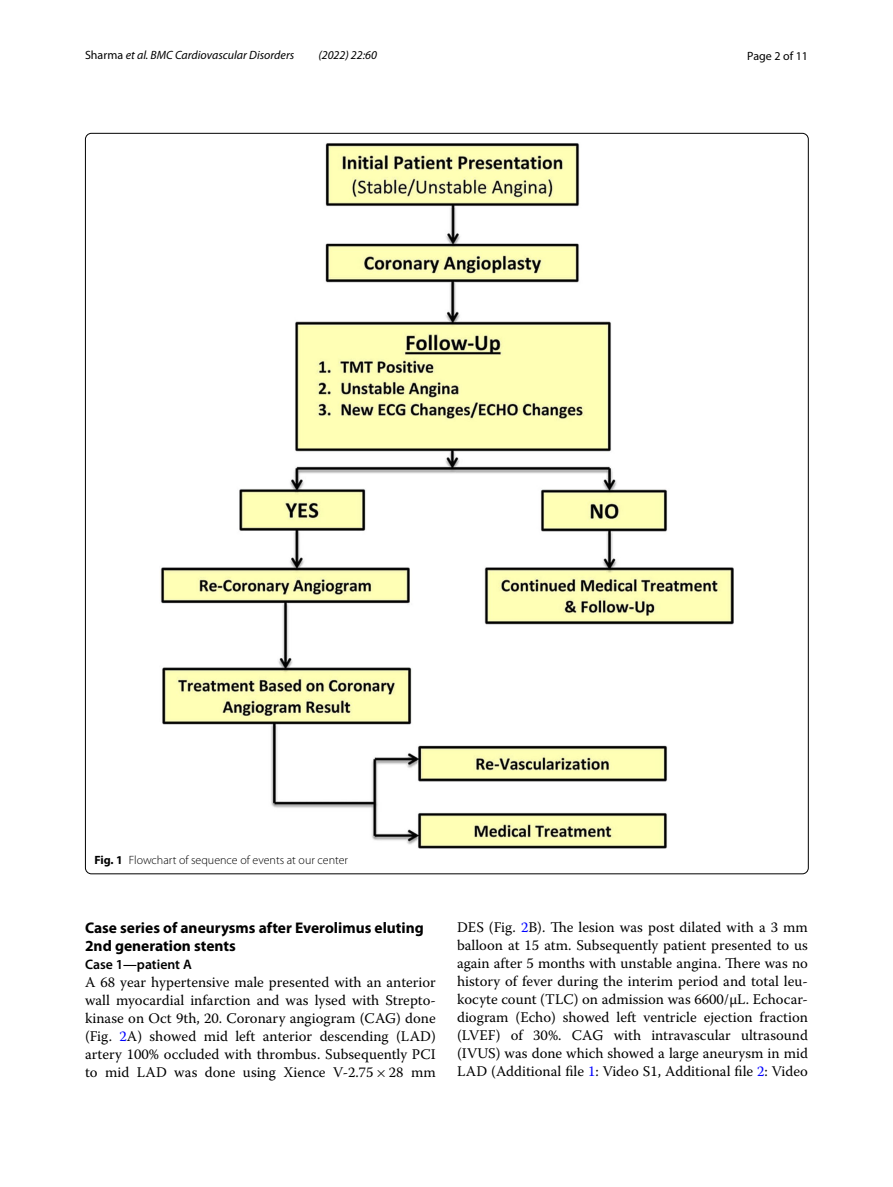
<style>
.page{position:relative;width:893px;height:1187px;background:#fff}
.page>*{position:absolute;margin:0;border:0;box-sizing:border-box;transform-origin:0 0}
.t1{font:700 15.45px/18px "Myriad Pro";color:#000}
.t2{font:14.7px/18px "Warnock Pro";color:#000;text-align:justify}
.t3{font:600 13.8px "Myriad Pro";color:#000}
.t4{font:italic 12px "Myriad Pro";color:#000}
.t5{font:300 12px "Myriad Pro";color:#000}
.t6{font:12px "Myriad Pro";color:#000}
.s1{font-style:normal}
.s2{font-weight:700}
.s3{color:#00f}
.s4{font-family:"MTSY"}
</style>
<div class="page">
<img style="left:160px;top:143px;width:574px;height:705px">
<p class="t4" style="left:85px;top:48px;width:211px"><span class="s1">Sharma</span> et al. BMC Cardiovascular Disorders</p>
<p class="t4" style="left:318px;top:48px;width:60px">(2022) 22:60</p>
<p class="t6" style="left:747px;top:48px;width:62px">Page 2 of 11</p>
<p class="t5" style="left:94px;top:853px;width:255px"><span class="s2">Fig. 1</span> Flowchart of sequence of events at our center</p>
<p class="t1" style="left:85px;top:917px;width:340px">Case series of aneurysms after Everolimus eluting<br>2nd generation stents</p>
<p class="t3" style="left:85px;top:955px;width:108px">Case 1—patient A</p>
<p class="t2" style="left:85px;top:972px;width:352px">A 68 year hypertensive male presented with an anterior wall myocardial infarction and was lysed with Strepto&shy;kinase on Oct 9th, 20. Coronary angiogram (CAG) done (Fig. <span class="s3">2</span>A) showed mid left anterior descending (LAD) artery 100% occluded with thrombus. Subsequently PCI to mid LAD was done using Xience V-2.75<span class="s4">×</span>28 mm</p>
<p class="t2" style="left:457px;top:917px;width:352px">DES (Fig. <span class="s3">2</span>B). The lesion was post dilated with a 3 mm balloon at 15 atm. Subsequently patient presented to us again after 5 months with unstable angina. There was no history of fever during the interim period and total leu&shy;kocyte count (TLC) on admission was 6600/µL. Echocar&shy;diogram (Echo) showed left ventricle ejection fraction (LVEF) of 30%. CAG with intravascular ultrasound (IVUS) was done which showed a large aneurysm in mid LAD (Additional file <span class="s3">1</span>: Video S1, Additional file <span class="s3">2</span>: Video</p>
</div>
